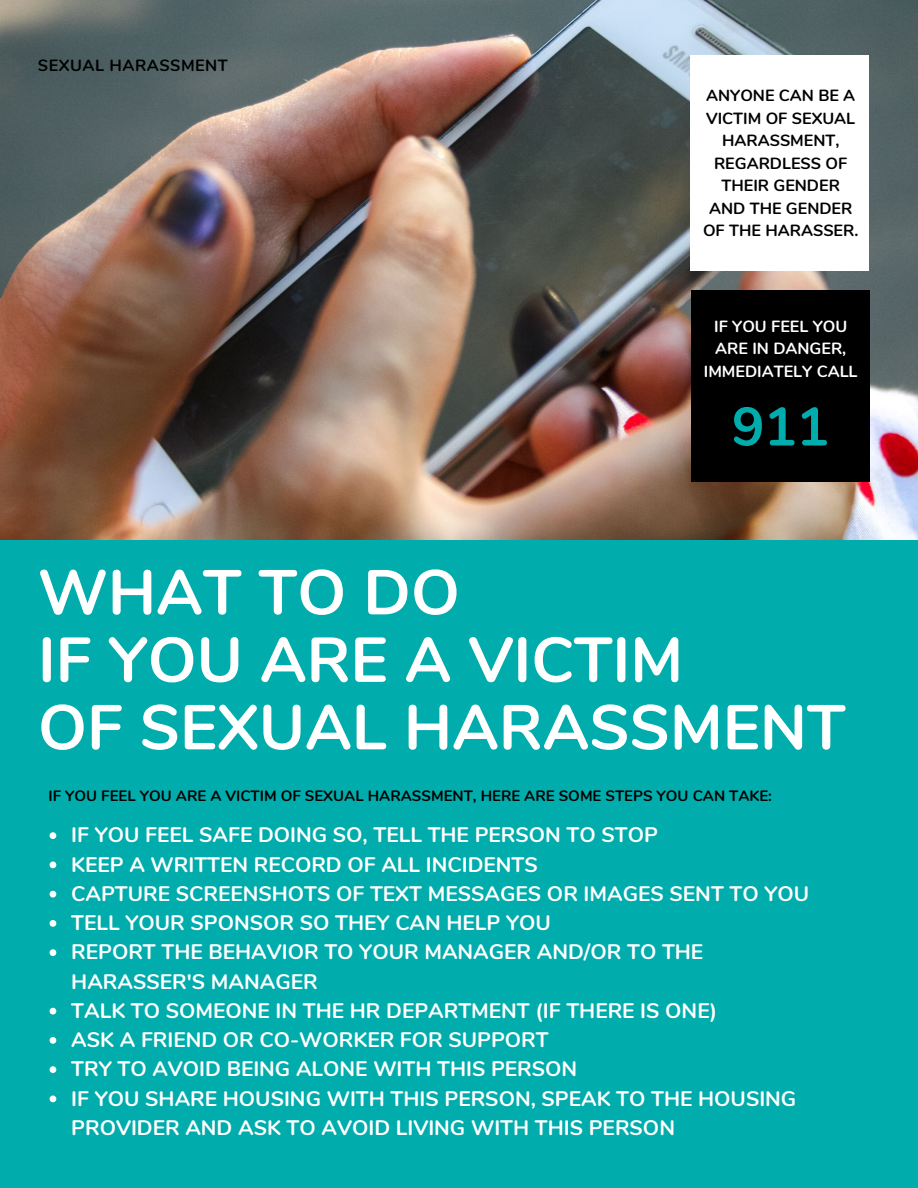
<style>
.page{position:relative;width:918px;height:1188px;background:#00acac}
.page>*{position:absolute;margin:0;border:0;box-sizing:border-box;transform-origin:0 0}
.t1{font:700 63px/67.5px "Nunito";color:#fff}
.t2{font:700 54px "Nunito";color:#00acac}
.t3{font:700 21px/29.2px "Nunito";color:#fff}
.t4{font:700 16.2px/22.5px "Nunito";color:#000;text-align:center}
.t5{font:700 16.2px/22.5px "Nunito";color:#fff;text-align:center}
.t6{font:700 16.2px "Nunito";letter-spacing:.03em;color:#000}
.t7{font:700 15px "Nunito";color:#000}
</style>
<div class="page">
<img style="left:0;top:0;width:918px;height:540px">
<div style="left:690px;top:55px;width:179px;height:216px;background:#fff"></div>
<svg style="left:50px;top:832px;width:6px;height:7px"></svg>
<svg style="left:50px;top:862px;width:6px;height:6px"></svg>
<svg style="left:50px;top:891px;width:6px;height:7px"></svg>
<svg style="left:50px;top:920px;width:6px;height:7px"></svg>
<svg style="left:50px;top:949px;width:6px;height:7px"></svg>
<svg style="left:50px;top:1008px;width:6px;height:7px"></svg>
<svg style="left:50px;top:1037px;width:6px;height:7px"></svg>
<svg style="left:50px;top:1066px;width:6px;height:7px"></svg>
<svg style="left:50px;top:1096px;width:6px;height:6px"></svg>
<div style="left:691px;top:290px;width:179px;height:192px;background:#000"></div>
<p class="t6" style="left:38px;top:54px;width:191px">SEXUAL HARASSMENT</p>
<p class="t4" style="left:703px;top:85px;width:157px">ANYONE CAN BE A<br>VICTIM OF SEXUAL<br>HARASSMENT,<br>REGARDLESS OF<br>THEIR GENDER<br>AND THE GENDER<br>OF THE HARASSER.</p>
<p class="t5" style="left:704px;top:315px;width:155px">IF YOU FEEL YOU<br>ARE IN DANGER,<br>IMMEDIATELY CALL</p>
<h2 class="t2" style="left:732px;top:391px;width:99px">911</h2>
<h1 class="t1" style="left:38px;top:560px;width:809px">WHAT TO DO<br>IF YOU ARE A VICTIM<br>OF SEXUAL HARASSMENT</h1>
<p class="t7" style="left:48px;top:786px;width:725px">IF YOU FEEL YOU ARE A VICTIM OF SEXUAL HARASSMENT, HERE ARE SOME STEPS YOU CAN TAKE:</p>
<p class="t3" style="left:71px;top:821px;width:740px">IF YOU FEEL SAFE DOING SO, TELL THE PERSON TO STOP<br>KEEP A WRITTEN RECORD OF ALL INCIDENTS<br>CAPTURE SCREENSHOTS OF TEXT MESSAGES OR IMAGES SENT TO YOU TELL YOUR SPONSOR SO THEY CAN HELP YOU<br>REPORT THE BEHAVIOR TO YOUR MANAGER AND/OR TO THE HARASSER'S MANAGER<br>TALK TO SOMEONE IN THE HR DEPARTMENT (IF THERE IS ONE)<br>ASK A FRIEND OR CO-WORKER FOR SUPPORT<br>TRY TO AVOID BEING ALONE WITH THIS PERSON<br>IF YOU SHARE HOUSING WITH THIS PERSON, SPEAK TO THE HOUSING PROVIDER AND ASK TO AVOID LIVING WITH THIS PERSON</p>
</div>
